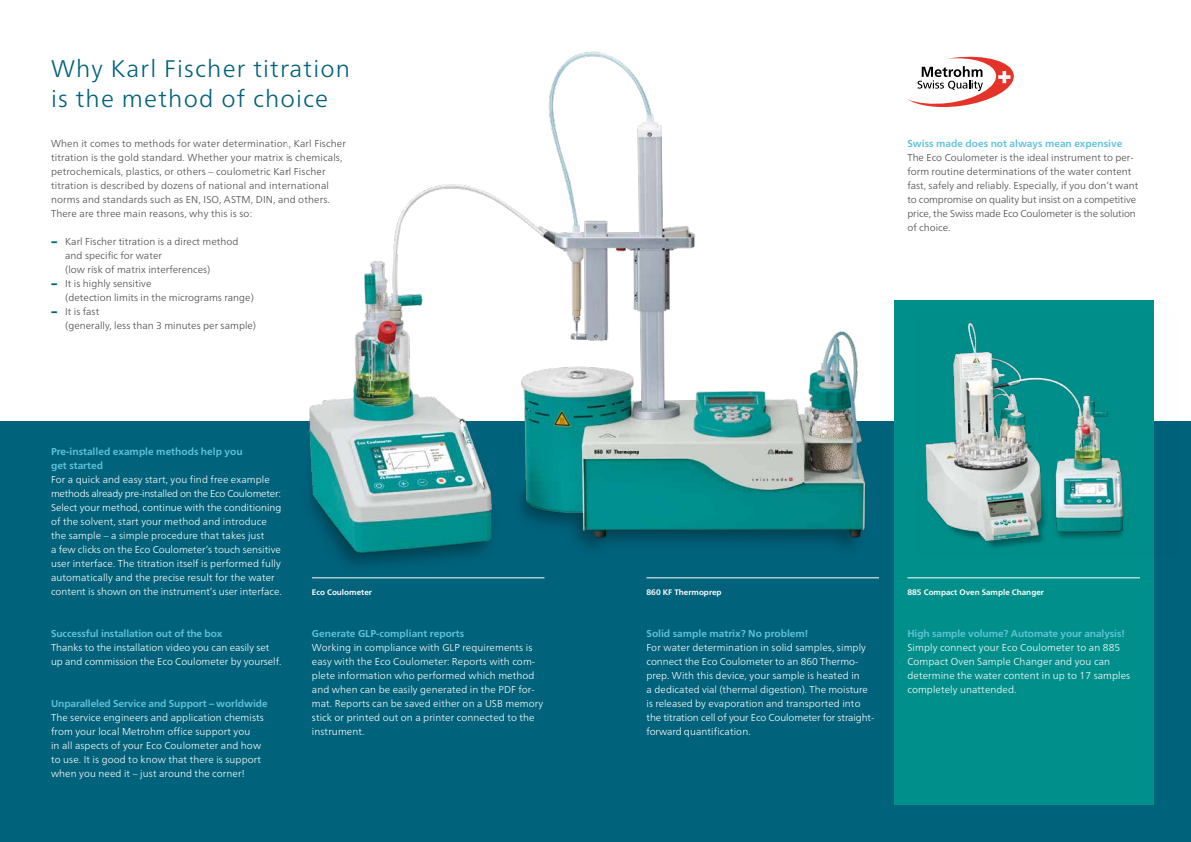
<style>
.page{position:relative;width:1191px;height:842px;background:#fff}
.page>*{position:absolute;margin:0;border:0;box-sizing:border-box;transform-origin:0 0}
.t1{font:300 24px/30px "Neue Frutiger World";letter-spacing:.05em;color:#00627b}
.t2{font:300 10px/14px "Neue Frutiger World";letter-spacing:.01em;color:#fff}
.t3{font:300 10px/14px "Neue Frutiger World";letter-spacing:.005em;color:#4a4a49}
.t4{font:700 10px/14px "Neue Frutiger World";color:#61c3d9}
.t5{font:700 8px "Neue Frutiger World";color:#fff}
.s1{font-family:"Neue Frutiger World Xtra Blk";font-weight:400;color:#00627b}
</style>
<div class="page">
<div style="left:0;top:421px;width:1191px;height:421px;background:#00627b"></div>
<div style="left:893px;top:301px;width:260px;height:504px;background:#008f8b"></div>
<svg style="left:908px;top:57px;width:105px;height:50px"></svg>
<hr style="left:907px;top:578px;width:233px;height:1px;background:#fff">
<img style="left:925px;top:314px;width:229px;height:242px">
<img style="left:309px;top:51px;width:589px;height:536px">
<h1 class="t1" style="left:51px;top:54px;width:300px">Why Karl Fischer titration is the method of choice</h1>
<p class="t3" style="left:51px;top:136px;width:296px">When it comes to methods for water determination, Karl Fischer titration is the gold standard. Whether your matrix is chemicals, petrochemicals, plastics, or others – coulometric Karl Fischer titration is described by dozens of national and international norms and standards such as EN, ISO, ASTM, DIN, and others.<br>There are three main reasons, why this is so:</p>
<p class="t3" style="left:51px;top:234px;width:189px"><span class="s1">−</span> Karl Fischer titration is a direct method</p>
<p class="t3" style="left:65px;top:248px;width:98px">and specific for water</p>
<p class="t3" style="left:65px;top:262px;width:147px">(low risk of matrix interferences)</p>
<p class="t3" style="left:51px;top:276px;width:102px"><span class="s1">−</span> It is highly sensitive</p>
<p class="t3" style="left:65px;top:290px;width:190px">(detection limits in the micrograms range)</p>
<p class="t3" style="left:51px;top:304px;width:50px"><span class="s1">−</span> It is fast</p>
<p class="t3" style="left:65px;top:318px;width:192px">(generally, less than 3 minutes per sample)</p>
<p class="t4" style="left:907px;top:136px;width:216px">Swiss made does not always mean expensive</p>
<p class="t3" style="left:907px;top:150px;width:232px">The Eco Coulometer is the ideal instrument to per&shy;form routine determinations of the water content fast, safely and reliably. Especially, if you don’t want to compromise on quality but insist on a competitive price, the Swiss made Eco Coulometer is the solution of choice.</p>
<p class="t4" style="left:51px;top:444px;width:193px">Pre-installed example methods help you get started</p>
<p class="t2" style="left:51px;top:472px;width:232px">For a quick and easy start, you find free example methods already pre-installed on the Eco Coulometer:<br>Select your method, continue with the conditioning of the solvent, start your method and introduce the sample – a simple procedure that takes just<br>a few clicks on the Eco Coulometer’s touch sensitive user interface. The titration itself is performed fully automatically and the precise result for the water content is shown on the instrument’s user interface.</p>
<p class="t4" style="left:51px;top:626px;width:173px">Successful installation out of the box</p>
<p class="t2" style="left:51px;top:640px;width:232px">Thanks to the installation video you can easily set up and commission the Eco Coulometer by yourself.</p>
<p class="t4" style="left:51px;top:696px;width:218px">Unparalleled Service and Support – worldwide</p>
<p class="t2" style="left:51px;top:710px;width:214px">The service engineers and application chemists from your local Metrohm office support you<br>in all aspects of your Eco Coulometer and how to use. It is good to know that there is support when you need it – just around the corner!</p>
<p class="t5" style="left:312px;top:585px;width:62px">Eco Coulometer</p>
<p class="t5" style="left:646px;top:585px;width:77px">860 KF Thermoprep</p>
<p class="t4" style="left:312px;top:626px;width:154px">Generate GLP-compliant reports</p>
<p class="t2" style="left:312px;top:640px;width:233px">Working in compliance with GLP requirements is easy with the Eco Coulometer: Reports with com&shy;plete information who performed which method and when can be easily generated in the PDF for&shy;mat. Reports can be saved either on a USB memory stick or printed out on a printer connected to the instrument.</p>
<p class="t4" style="left:646px;top:626px;width:163px">Solid sample matrix? No problem!</p>
<p class="t2" style="left:646px;top:640px;width:229px">For water determination in solid samples, simply connect the Eco Coulometer to an 860 Thermo&shy;prep. With this device, your sample is heated in<br>a dedicated vial (thermal digestion). The moisture is released by evaporation and transported into the titration cell of your Eco Coulometer for straight&shy;forward quantification.</p>
<p class="t5" style="left:907px;top:585px;width:138px">885 Compact Oven Sample Changer</p>
<p class="t4" style="left:907px;top:626px;width:219px">High sample volume? Automate your analysis!</p>
<p class="t2" style="left:907px;top:640px;width:224px">Simply connect your Eco Coulometer to an 885<br>Compact Oven Sample Changer and you can determine the water content in up to 17 samples completely unattended.</p>
</div>
